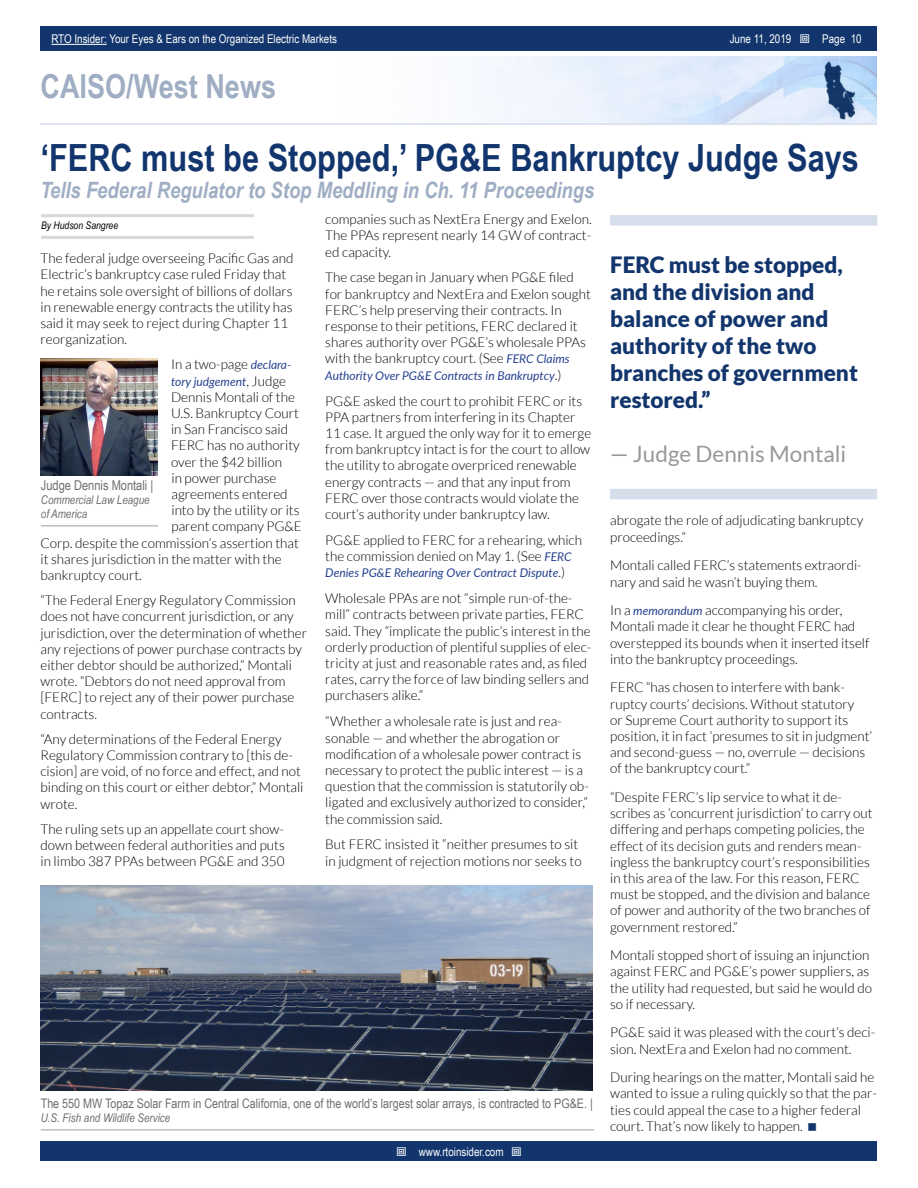
<style>
.page{position:relative;width:918px;height:1188px;background:#fff}
.page>*{position:absolute;margin:0;border:0;box-sizing:border-box;transform-origin:0 0}
.t1{font:700 37.5px "Arial Narrow";color:#11356c}
.t2{font:700 33px "Arial Narrow";color:#a0aec4}
.t3{font:900 22.5px/27px "Lato";color:#11356c}
.t4{font:italic 700 22.5px "Arial Narrow";color:#a0aec4}
.t5{font:22.5px "Lato";color:#989898}
.t6{font:300 13.5px/16.2px "Lato";color:#000}
.t7{font:13.5px "Arial Narrow";color:#6d6e71}
.t8{font:13.2px "Arial Narrow";color:#6d6e71}
.t9{font:italic 12px "Lato";color:#25408f}
.t10{font:12px "Arial Narrow";color:#fff}
.t11{font:italic 12px/14.4px "Arial Narrow";color:#6d6e71}
.t12{font:italic 10.5px "Arial Narrow";color:#000}
.s1{font-style:inherit}
.s2{font-weight:400;font-style:italic;font-size:12px;color:#25408f}
.s3{font-weight:300;font-style:normal;font-size:13.5px;color:#000}
</style>
<div class="page">
<div style="left:41px;top:1142px;width:836px;height:19px;background:#11356c"></div>
<div style="left:41px;top:27px;width:836px;height:24px;background:#11356c"></div>
<hr style="left:51px;top:44px;width:56px;height:1px;background:#fff">
<img style="left:485px;top:56px;width:392px;height:67px">
<hr style="left:40px;top:123px;width:837px;height:2px;background:#d6deec">
<hr style="left:41px;top:214px;width:213px;height:3px;background:#d8d8d8">
<hr style="left:41px;top:236px;width:213px;height:3px;background:#d8d8d8">
<hr style="left:41px;top:1129px;width:553px;height:2px;background:#bfbfbf">
<img style="left:41px;top:886px;width:552px;height:204px">
<img style="left:40px;top:359px;width:118px;height:117px">
<hr style="left:41px;top:525px;width:117px;height:2px;background:#bfbfbf">
<div style="left:610px;top:215px;width:267px;height:11px;background:#d6deec"></div>
<div style="left:610px;top:489px;width:267px;height:10px;background:#d6deec"></div>
<p class="t10" style="left:51px;top:30px;width:287px">RTO Insider: Your Eyes &amp; Ears on the Organized Electric Markets</p>
<p class="t10" style="left:730px;top:30px;width:63px">June 11, <span class="s1">2019</span></p>
<p class="t10" style="left:822px;top:30px;width:41px">Page 10</p>
<h2 class="t2" style="left:40px;top:61px;width:237px">CAISO/West News</h2>
<h1 class="t1" style="left:40px;top:129px;width:820px">‘FERC must be Stopped,’ PG&amp;E Bankruptcy Judge Says</h1>
<h3 class="t4" style="left:40px;top:173px;width:555px">Tells Federal Regulator to Stop Meddling in Ch. 11 Proceedings</h3>
<p class="t12" style="left:41px;top:218px;width:79px">By Hudson Sangree</p>
<p class="t6" style="left:325px;top:211px;width:268px;text-align:justify">companies such as NextEra Energy and Exelon.<br>The PPAs represent nearly 14 GW of contract&shy;ed capacity.</p>
<p class="t6" style="left:325px;top:270px;width:267px">The case began in January when PG&amp;E filed for bankruptcy and NextEra and Exelon sought FERC’s help preserving their contracts. In response to their petitions, FERC declared it shares authority over PG&amp;E’s wholesale PPAs with the bankruptcy court. (See <span class="s2">FERC Claims</span></p>
<p class="t9" style="left:325px;top:367px;width:238px">Authority Over PG&amp;E Contracts in Bankruptcy<span class="s3">.)</span></p>
<p class="t6" style="left:325px;top:393px;width:267px">PG&amp;E asked the court to prohibit FERC or its PPA partners from interfering in its Chapter 11 case. It argued the only way for it to emerge from bankruptcy intact is for the court to allow the utility to abrogate overpriced renewable energy contracts — and that any input from FERC over those contracts would violate the court’s authority under bankruptcy law.</p>
<p class="t6" style="left:325px;top:532px;width:258px">PG&amp;E applied to FERC for a rehearing, which the commission denied on May 1. (See <span class="s2">FERC</span></p>
<p class="t9" style="left:325px;top:564px;width:241px">Denies PG&amp;E Rehearing Over Contract Dispute<span class="s3">.)</span></p>
<p class="t6" style="left:325px;top:590px;width:268px">Wholesale PPAs are not “simple run-of-the&shy;mill” contracts between private parties, FERC said. They “implicate the public’s interest in the orderly production of plentiful supplies of elec&shy;tricity at just and reasonable rates and, as filed rates, carry the force of law binding sellers and purchasers alike.”</p>
<p class="t6" style="left:325px;top:713px;width:265px">“Whether a wholesale rate is just and rea&shy;sonable — and whether the abrogation or modification of a wholesale power contract is necessary to protect the public interest — is a question that the commission is statutorily ob&shy;ligated and exclusively authorized to consider,” the commission said.</p>
<p class="t6" style="left:325px;top:837px;width:258px">But FERC insisted it “neither presumes to sit in judgment of rejection motions nor seeks to</p>
<p class="t6" style="left:40px;top:250px;width:255px">The federal judge overseeing Pacific Gas and Electric’s bankruptcy case ruled Friday that he retains sole oversight of billions of dollars in renewable energy contracts the utility has said it may seek to reject during Chapter 11 reorganization.</p>
<p class="t6" style="left:171px;top:356px;width:122px">In a two-page <span class="s2">declara-</span></p>
<p class="t9" style="left:171px;top:373px;width:117px">tory judgement<span class="s3">, Judge</span></p>
<p class="t6" style="left:171px;top:389px;width:125px">Dennis Montali of the</p>
<p class="t6" style="left:171px;top:405px;width:129px">U.S. Bankruptcy Court</p>
<p class="t6" style="left:171px;top:421px;width:118px">in San Francisco said</p>
<p class="t6" style="left:171px;top:437px;width:130px">FERC has no authority</p>
<p class="t6" style="left:171px;top:454px;width:112px">over the $42 billion</p>
<p class="t6" style="left:171px;top:470px;width:107px">in power purchase</p>
<p class="t6" style="left:171px;top:486px;width:118px">agreements entered</p>
<p class="t6" style="left:171px;top:502px;width:130px">into by the utility or its</p>
<p class="t6" style="left:171px;top:518px;width:132px">parent company PG&amp;E</p>
<p class="t6" style="left:41px;top:535px;width:260px">Corp. despite the commission’s assertion that</p>
<p class="t6" style="left:41px;top:551px;width:243px">it shares jurisdiction in the matter with the</p>
<p class="t6" style="left:41px;top:567px;width:103px">bankruptcy court.</p>
<p class="t6" style="left:41px;top:592px;width:268px">“The Federal Energy Regulatory Commission does not have concurrent jurisdiction, or any jurisdiction, over the determination of whether any rejections of power purchase contracts by either debtor should be authorized,” Montali wrote. “Debtors do not need approval from [FERC] to reject any of their power purchase contracts.</p>
<p class="t6" style="left:41px;top:731px;width:265px">“Any determinations of the Federal Energy Regulatory Commission contrary to [this de&shy;cision] are void, of no force and effect, and not binding on this court or either debtor,” Montali wrote.</p>
<p class="t6" style="left:41px;top:821px;width:246px;text-align:justify">The ruling sets up an appellate court show&shy;down between federal authorities and puts in limbo 387 PPAs between PG&amp;E and 350</p>
<h3 class="t3" style="left:610px;top:251px;width:249px">FERC must be stopped, and the division and balance of power and authority of the two branches of government restored.”</h3>
<h3 class="t5" style="left:610px;top:441px;width:238px">— Judge Dennis Montali</h3>
<p class="t7" style="left:41px;top:475px;width:114px">Judge Dennis Montali |</p>
<p class="t11" style="left:41px;top:492px;width:110px">Commercial Law League of America</p>
<p class="t6" style="left:610px;top:513px;width:255px">abrogate the role of adjudicating bankruptcy proceedings.”</p>
<p class="t6" style="left:610px;top:557px;width:253px">Montali called FERC’s statements extraordi&shy;nary and said he wasn’t buying them.</p>
<p class="t6" style="left:610px;top:602px;width:261px">In a <span class="s2">memorandum</span> accompanying his order, Montali made it clear he thought FERC had overstepped its bounds when it inserted itself into the bankruptcy proceedings.</p>
<p class="t6" style="left:610px;top:679px;width:264px">FERC “has chosen to interfere with bank&shy;ruptcy courts’ decisions. Without statutory<br>or Supreme Court authority to support its position, it in fact ‘presumes to sit in judgment’ and second-guess — no, overrule — decisions of the bankruptcy court.”</p>
<p class="t6" style="left:610px;top:789px;width:264px">“Despite FERC’s lip service to what it de&shy;scribes as ‘concurrent jurisdiction’ to carry out differing and perhaps competing policies, the effect of its decision guts and renders mean&shy;ingless the bankruptcy court’s responsibilities in this area of the law. For this reason, FERC must be stopped, and the division and balance of power and authority of the two branches of government restored.”</p>
<p class="t6" style="left:610px;top:947px;width:263px">Montali stopped short of issuing an injunction against FERC and PG&amp;E’s power suppliers, as the utility had requested, but said he would do so if necessary.</p>
<p class="t6" style="left:610px;top:1025px;width:267px">PG&amp;E said it was pleased with the court’s deci&shy;sion. NextEra and Exelon had no comment.</p>
<p class="t6" style="left:610px;top:1069px;width:268px">During hearings on the matter, Montali said he wanted to issue a ruling quickly so that the par&shy;ties could appeal the case to a higher federal court. That’s now likely to happen.</p>
<p class="t8" style="left:41px;top:1094px;width:554px">The 550 MW Topaz Solar Farm in Central California, one of the world’s largest solar arrays, is contracted to PG&amp;E. |</p>
<p class="t11" style="left:41px;top:1111px;width:131px">U.S. Fish and Wildlife Service</p>
<p class="t10" style="left:419px;top:1143px;width:86px">www.rtoinsider.com</p>
</div>
